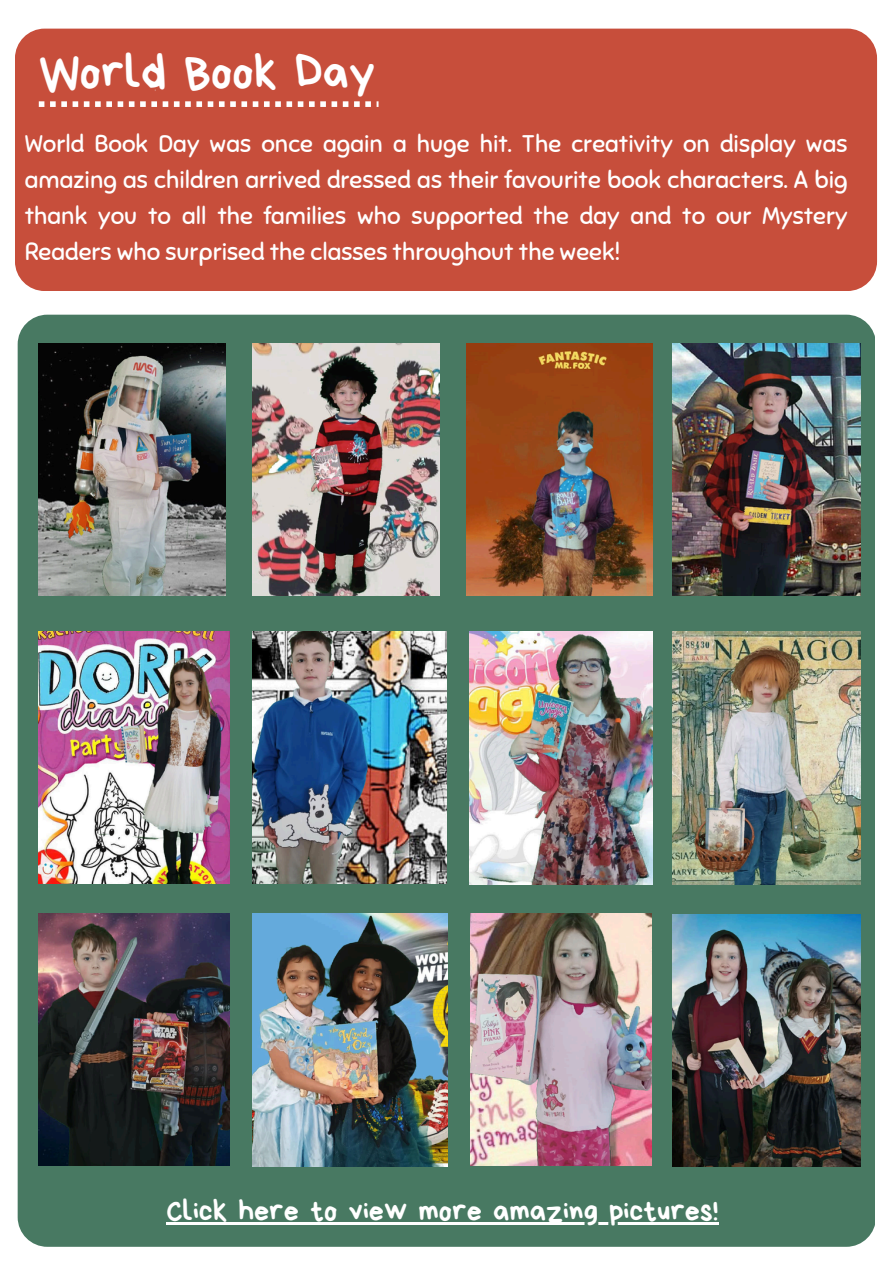
<style>
.page{position:relative;width:894px;height:1264px;background:#fff}
.page>*{position:absolute;margin:0;border:0;box-sizing:border-box;transform-origin:0 0}
.t1{font:48px "Bryndan Write";color:#fff}
.t2{font:30px "Bryndan Write";color:#fff}
.t3{font:24px/36px "Sniglet";color:#fff;text-align:justify}
</style>
<div class="page">
<div style="left:15px;top:29px;width:861px;height:262px;background:#c74e3b;border-radius:30px"></div>
<svg style="left:39px;top:101px;width:339px;height:6px"></svg>
<div style="left:18px;top:315px;width:856px;height:931px;background:#487962;border-radius:30px"></div>
<img style="left:39px;top:343px;width:187px;height:252px">
<img style="left:252px;top:343px;width:187px;height:252px">
<img style="left:466px;top:343px;width:186px;height:252px">
<img style="left:672px;top:343px;width:187px;height:252px">
<img style="left:39px;top:631px;width:190px;height:252px">
<img style="left:252px;top:631px;width:194px;height:252px">
<img style="left:469px;top:631px;width:183px;height:254px">
<img style="left:672px;top:631px;width:187px;height:254px">
<img style="left:39px;top:913px;width:190px;height:252px">
<img style="left:252px;top:913px;width:195px;height:253px">
<img style="left:470px;top:913px;width:181px;height:252px">
<img style="left:672px;top:914px;width:187px;height:252px">
<hr style="left:166px;top:1222px;width:552px;height:2px;background:#fff">
<p class="t1" style="left:39px;top:48px;width:338px">World Book Day</p>
<h1 class="t3" style="left:25px;top:126px;width:824px">World Book Day was once again a huge hit. The creativity on display was amazing as children arrived dressed as their favourite book characters. A big thank you to all the families who supported the day and to our Mystery Readers who surprised the classes throughout the week!</h1>
<p class="t2" style="left:166px;top:1196px;width:553px">Click here to view more amazing pictures!</p>
</div>
